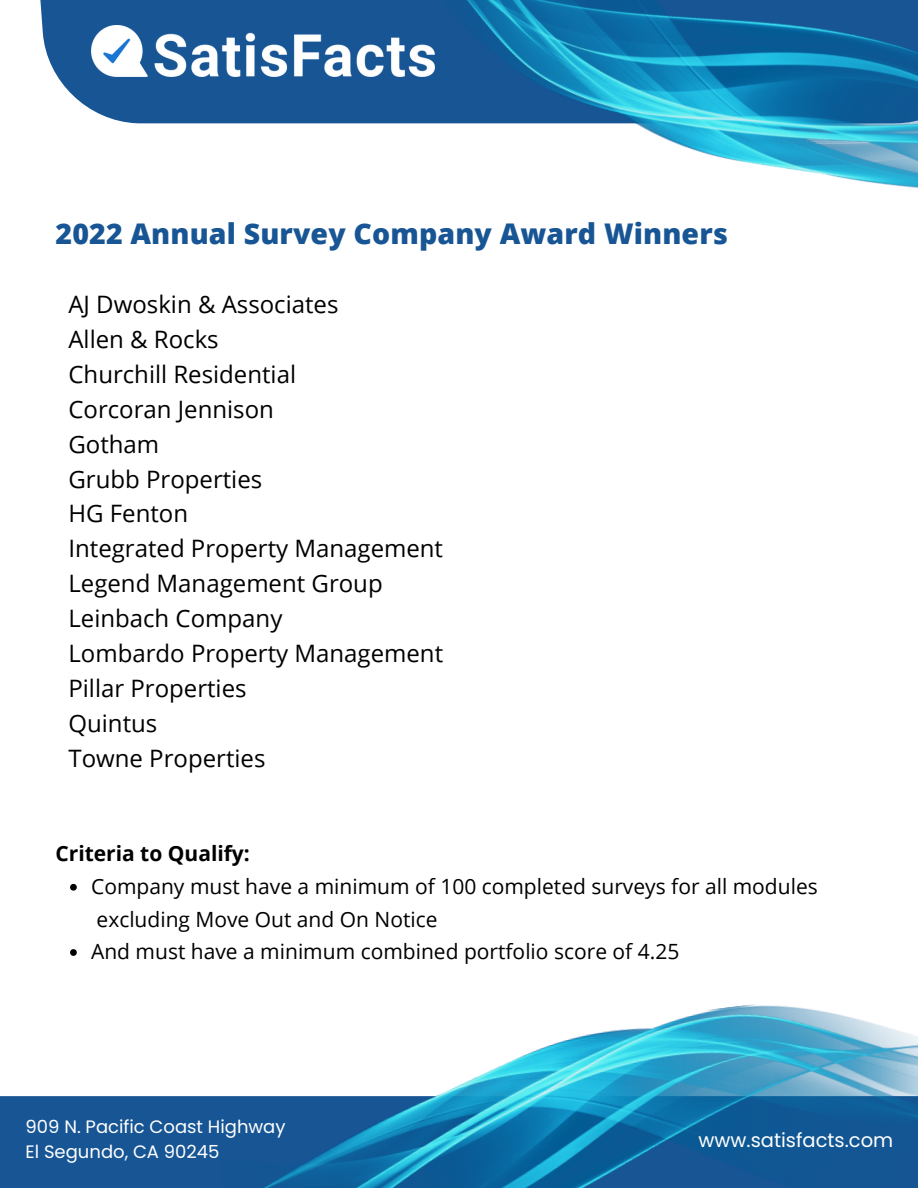
<style>
.page{position:relative;width:918px;height:1188px;background:#fff}
.page>*{position:absolute;margin:0;border:0;box-sizing:border-box;transform-origin:0 0}
.t1{font:800 28.5px "Open Sans";letter-spacing:.005em;color:#175594}
.t2{font:24px/34.8px "Open Sans";color:#000}
.t3{font:21px/32.7px "Open Sans";color:#000}
.t4{font:700 21px "Open Sans";color:#000}
.t5{font:19.5px "Poppins";color:#fff}
.t6{font:18px/24.8px "Poppins";color:#fff}
</style>
<div class="page">
<svg style="left:40px;top:0;width:306px;height:123px;background:#2e669e"></svg>
<div style="left:0;top:1096px;width:918px;height:92px;background:#175594"></div>
<img style="left:346px;top:0;width:572px;height:188px">
<img style="left:209px;top:1004px;width:709px;height:184px">
<img style="left:92px;top:26px;width:343px;height:50px">
<svg style="left:70px;top:884px;width:7px;height:7px"></svg>
<svg style="left:70px;top:949px;width:7px;height:7px"></svg>
<p class="t1" style="left:56px;top:213px;width:674px">2022 Annual Survey Company Award Winners</p>
<p class="t2" style="left:68px;top:286px;width:376px">AJ Dwoskin &amp; Associates<br>Allen &amp; Rocks<br>Churchill Residential<br>Corcoran Jennison<br>Gotham<br>Grubb Properties<br>HG Fenton<br>Integrated Property Management<br>Legend Management Group<br>Leinbach Company<br>Lombardo Property Management<br>Pillar Properties<br>Quintus<br>Towne Properties</p>
<p class="t4" style="left:55px;top:839px;width:196px">Criteria to Qualify:</p>
<p class="t3" style="left:91px;top:870px;width:728px">Company must have a minimum of 100 completed surveys for all modules excluding Move Out and On Notice<br>And must have a minimum combined portfolio score of 4.25</p>
<p class="t6" style="left:26px;top:1114px;width:262px">909 N. Pacific Coast Highway<br>El Segundo, CA 90245</p>
<p class="t5" style="left:699px;top:1127px;width:196px">www.satisfacts.com</p>
</div>
